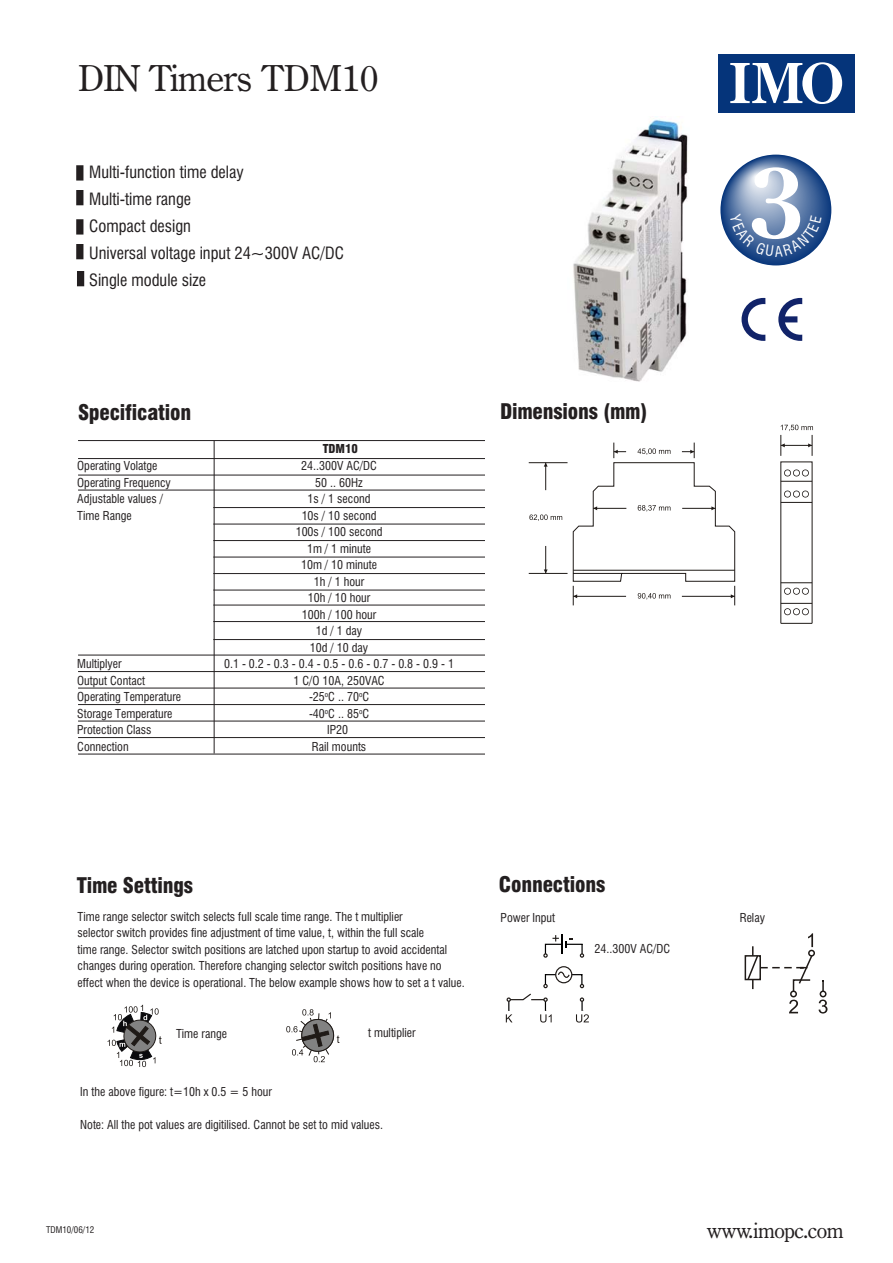
<style>
.page{position:relative;width:893px;height:1263px;background:#fff}
.page>*{position:absolute;margin:0;border:0;box-sizing:border-box;transform-origin:0 0}
.t1{font:36px "Century Oldstyle BT";letter-spacing:-.025em;color:#231f20}
.t2{font:900 condensed 21px "Swiss 721 BT";letter-spacing:-.01em;color:#231f20}
.t3{font:21px "Century Oldstyle BT";letter-spacing:-.025em;color:#231f20}
.t4{font:condensed 16.5px/27px "Swiss 721 BT";color:#231f20}
.t5{font:condensed 12px/16.5px "Swiss 721 BT";color:#231f20}
.t6{font:900 condensed 12px "Swiss 721 BT";color:#231f20}
.t7{font:condensed 9px "Swiss 721 BT";color:#231f20}
</style>
<div class="page">
<div style="left:718px;top:54px;width:136px;height:59px;background:#05347a"></div>
<svg style="left:730px;top:62px;width:112px;height:42px"></svg>
<hr style="left:78px;top:440px;width:407px;height:1px;background:#231f20">
<hr style="left:78px;top:458px;width:407px;height:1px;background:#231f20">
<hr style="left:78px;top:490px;width:407px;height:1px;background:#231f20">
<hr style="left:213px;top:507px;width:272px;height:1px;background:#231f20">
<hr style="left:78px;top:475px;width:407px;height:1px;background:#231f20">
<hr style="left:78px;top:655px;width:407px;height:1px;background:#231f20">
<hr style="left:214px;top:441px;width:1px;height:313px;background:#231f20">
<svg style="left:720px;top:155px;width:111px;height:110px;background:#274f8c"></svg>
<svg style="left:108px;top:1005px;width:54px;height:62px"></svg>
<svg style="left:286px;top:1009px;width:53px;height:53px"></svg>
<hr style="left:213px;top:524px;width:272px;height:1px;background:#231f20">
<hr style="left:213px;top:540px;width:272px;height:1px;background:#231f20">
<hr style="left:213px;top:557px;width:272px;height:1px;background:#231f20">
<hr style="left:213px;top:573px;width:272px;height:1px;background:#231f20">
<hr style="left:213px;top:590px;width:272px;height:1px;background:#231f20">
<hr style="left:213px;top:605px;width:272px;height:1px;background:#231f20">
<hr style="left:213px;top:621px;width:272px;height:1px;background:#231f20">
<hr style="left:213px;top:639px;width:272px;height:1px;background:#231f20">
<hr style="left:78px;top:671px;width:407px;height:1px;background:#231f20">
<hr style="left:78px;top:688px;width:407px;height:1px;background:#231f20">
<hr style="left:78px;top:704px;width:407px;height:1px;background:#231f20">
<hr style="left:78px;top:721px;width:407px;height:1px;background:#231f20">
<hr style="left:78px;top:737px;width:407px;height:1px;background:#231f20">
<hr style="left:78px;top:754px;width:407px;height:1px;background:#231f20">
<div style="left:744px;top:955px;width:17px;height:25px;border:2px solid #1f1a17"></div>
<div style="left:819px;top:991px;width:7px;height:6px;border:2px solid #1f1a17;border-radius:50%"></div>
<svg style="left:746px;top:933px;width:78px;height:60px"></svg>
<svg style="left:789px;top:1000px;width:9px;height:13px"></svg>
<svg style="left:818px;top:1000px;width:9px;height:14px"></svg>
<div style="left:790px;top:991px;width:7px;height:6px;border:2px solid #1f1a17;border-radius:50%"></div>
<div style="left:808px;top:950px;width:7px;height:7px;border:2px solid #1f1a17;border-radius:50%"></div>
<div style="left:555px;top:966px;width:17px;height:17px;border:1px solid #1f1a17;border-radius:50%"></div>
<svg style="left:543px;top:935px;width:41px;height:23px"></svg>
<svg style="left:506px;top:971px;width:83px;height:52px"></svg>
<hr style="left:529px;top:462px;width:38px;height:1px;background:#1f1a17">
<hr style="left:529px;top:573px;width:38px;height:1px;background:#1f1a17">
<svg style="left:544px;top:546px;width:4px;height:27px"></svg>
<svg style="left:544px;top:463px;width:4px;height:27px"></svg>
<svg style="left:529px;top:515px;width:33px;height:6px"></svg>
<svg style="left:572px;top:443px;width:163px;height:162px"></svg>
<hr style="left:781px;top:603px;width:31px;height:1px;background:#1f1a17">
<hr style="left:781px;top:582px;width:31px;height:1px;background:#1f1a17">
<hr style="left:781px;top:502px;width:31px;height:1px;background:#1f1a17">
<hr style="left:781px;top:481px;width:31px;height:1px;background:#1f1a17">
<svg style="left:784px;top:469px;width:25px;height:7px"></svg>
<svg style="left:784px;top:491px;width:25px;height:7px"></svg>
<svg style="left:784px;top:588px;width:25px;height:7px"></svg>
<svg style="left:784px;top:608px;width:25px;height:7px"></svg>
<svg style="left:780px;top:425px;width:33px;height:31px"></svg>
<svg style="left:741px;top:298px;width:61px;height:43px"></svg>
<img style="left:573px;top:119px;width:115px;height:263px">
<div style="left:76px;top:165px;width:7px;height:16px;background:#231f20"></div>
<div style="left:76px;top:190px;width:7px;height:15px;background:#231f20"></div>
<div style="left:76px;top:219px;width:7px;height:16px;background:#231f20"></div>
<div style="left:76px;top:244px;width:7px;height:15px;background:#231f20"></div>
<div style="left:77px;top:271px;width:7px;height:15px;background:#231f20"></div>
<svg style="left:730px;top:167px;width:92px;height:90px"></svg>
<h1 class="t1" style="left:78px;top:57px;width:302px">DIN Timers TDM10</h1>
<h3 class="t4" style="left:89px;top:159px;width:256px">Multi-function time delay<br>Multi-time range<br>Compact design<br>Universal voltage input 24~300V AC/DC<br>Single module size</h3>
<h2 class="t2" style="left:78px;top:400px;width:115px">Specification</h2>
<p class="t5" style="left:77px;top:458px;width:95px">Operating Volatge<br>Operating Frequency<br>Adjustable values /<br>Time Range</p>
<p class="t5" style="left:77px;top:656px;width:105px">Multiplyer<br>Output Contact<br>Operating Temperature<br>Storage Temperature<br>Protection Class<br>Connection</p>
<p class="t6" style="left:323px;top:442px;width:37px">TDM10</p>
<p class="t5" style="left:224px;top:458px;width:231px;text-align:center">24..300V AC/DC<br>50 .. 60Hz<br>1s / 1 second<br>10s / 10 second<br>100s / 100 second<br>1m / 1 minute<br>10m / 10 minute<br>1h / 1 hour<br>10h / 10 hour<br>100h / 100 hour<br>1d / 1 day<br>10d / 10 day<br>0.1 - 0.2 - 0.3 - 0.4 - 0.5 - 0.6 - 0.7 - 0.8 - 0.9 - 1<br>1 C/O 10A, 250VAC<br>-25<sup>o</sup>C .. 70<sup>o</sup>C<br>-40<sup>o</sup>C .. 85<sup>o</sup>C<br>IP20<br>Rail mounts</p>
<h2 class="t2" style="left:500px;top:400px;width:149px">Dimensions (mm)</h2>
<h2 class="t2" style="left:77px;top:874px;width:118px">Time Settings</h2>
<p class="t5" style="left:78px;top:909px;width:389px">Time range selector switch selects full scale time range. The t multiplier<br>selector switch provides fine adjustment of time value, t, within the full scale<br>time range. Selector switch positions are latched upon startup to avoid accidental changes during operation. Therefore changing selector switch positions have no effect when the device is operational. The below example shows how to set a t value.</p>
<p class="t5" style="left:176px;top:1026px;width:52px">Time range</p>
<p class="t5" style="left:368px;top:1025px;width:49px">t multiplier</p>
<p class="t5" style="left:80px;top:1084px;width:193px">In the above figure: t=10h x 0.5 = 5 hour</p>
<p class="t5" style="left:80px;top:1117px;width:304px">Note: All the pot values are digitilised. Cannot be set to mid values.</p>
<h2 class="t2" style="left:499px;top:873px;width:108px">Connections</h2>
<p class="t5" style="left:501px;top:910px;width:56px">Power Input</p>
<p class="t5" style="left:740px;top:910px;width:27px">Relay</p>
<p class="t5" style="left:595px;top:941px;width:77px">24..300V AC/DC</p>
<p class="t7" style="left:46px;top:1226px;width:50px">TDM10/06/12</p>
<h2 class="t3" style="left:707px;top:1218px;width:138px">www.imopc.com</h2>
</div>
